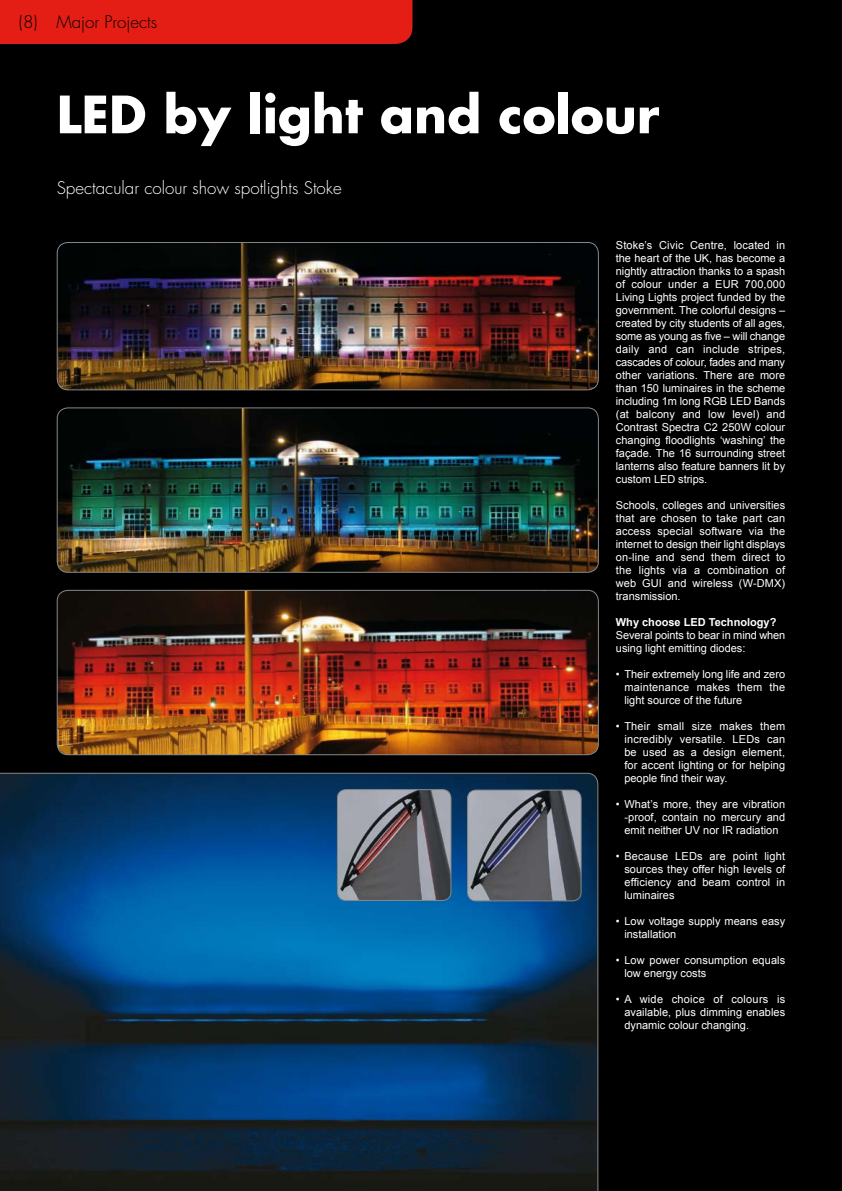
<style>
.page{position:relative;width:842px;height:1191px;background:#fff}
.page>*{position:absolute;margin:0;border:0;box-sizing:border-box;transform-origin:0 0}
.t1{font:700 50px "Futura";color:#fff}
.t2{font:300 17px "Futura";color:#fff}
.t3{font:300 17px "Futura";color:#000}
.t4{font:11px/13px "Arial";color:#fff;text-align:justify}
.t5{font:700 11px "Arial";color:#fff}
</style>
<div class="page">
<img style="left:0;top:0;width:842px;height:1191px">
<h2 class="t3" style="left:19px;top:11px;width:140px">(8) Major Projects</h2>
<h1 class="t1" style="left:57px;top:80px;width:604px">LED by light and colour</h1>
<h2 class="t2" style="left:57px;top:177px;width:287px">Spectacular colour show spotlights Stoke</h2>
<p class="t4" style="left:616px;top:239px;width:171px">Stoke’s Civic Centre, located in the heart of the UK, has become a nightly attraction thanks to a spash of colour under a EUR 700,000<br>Living Lights project funded by the government. The colorful designs – created by city students of all ages, some as young as five – will change daily and can include stripes, cascades of colour, fades and many other variations. There are more than 150 luminaires in the scheme including 1m long RGB LED Bands (at balcony and low level) and Contrast Spectra C2 250W colour changing floodlights ‘washing’ the façade. The 16 surrounding street lanterns also feature banners lit by custom LED strips.</p>
<p class="t4" style="left:616px;top:499px;width:171px">Schools, colleges and universities that are chosen to take part can access special software via the internet to design their light displays on-line and send them direct to the lights via a combination of web GUI and wireless (W-DMX) transmission.</p>
<p class="t5" style="left:616px;top:616px;width:162px">Why choose LED Technology?</p>
<p class="t4" style="left:616px;top:629px;width:171px">Several points to bear in mind when using light emitting diodes:</p>
<p class="t4" style="left:624px;top:668px;width:162px;text-indent:-9px">• Their extremely long life and zero maintenance makes them the light source of the future</p>
<p class="t4" style="left:624px;top:720px;width:162px;text-indent:-9px">• Their small size makes them incredibly versatile. LEDs can be used as a design element, for accent lighting or for helping people find their way.</p>
<p class="t4" style="left:624px;top:798px;width:162px;text-indent:-9px">• What’s more, they are vibration -proof, contain no mercury and emit neither UV nor IR radiation</p>
<p class="t4" style="left:624px;top:850px;width:162px;text-indent:-9px">• Because LEDs are point light sources they offer high levels of efficiency and beam control in luminaires</p>
<p class="t4" style="left:624px;top:915px;width:162px;text-indent:-9px">• Low voltage supply means easy installation</p>
<p class="t4" style="left:624px;top:954px;width:162px;text-indent:-9px">• Low power consumption equals low energy costs</p>
<p class="t4" style="left:624px;top:993px;width:162px;text-indent:-9px">• A wide choice of colours is available, plus dimming enables dynamic colour changing.</p>
</div>
